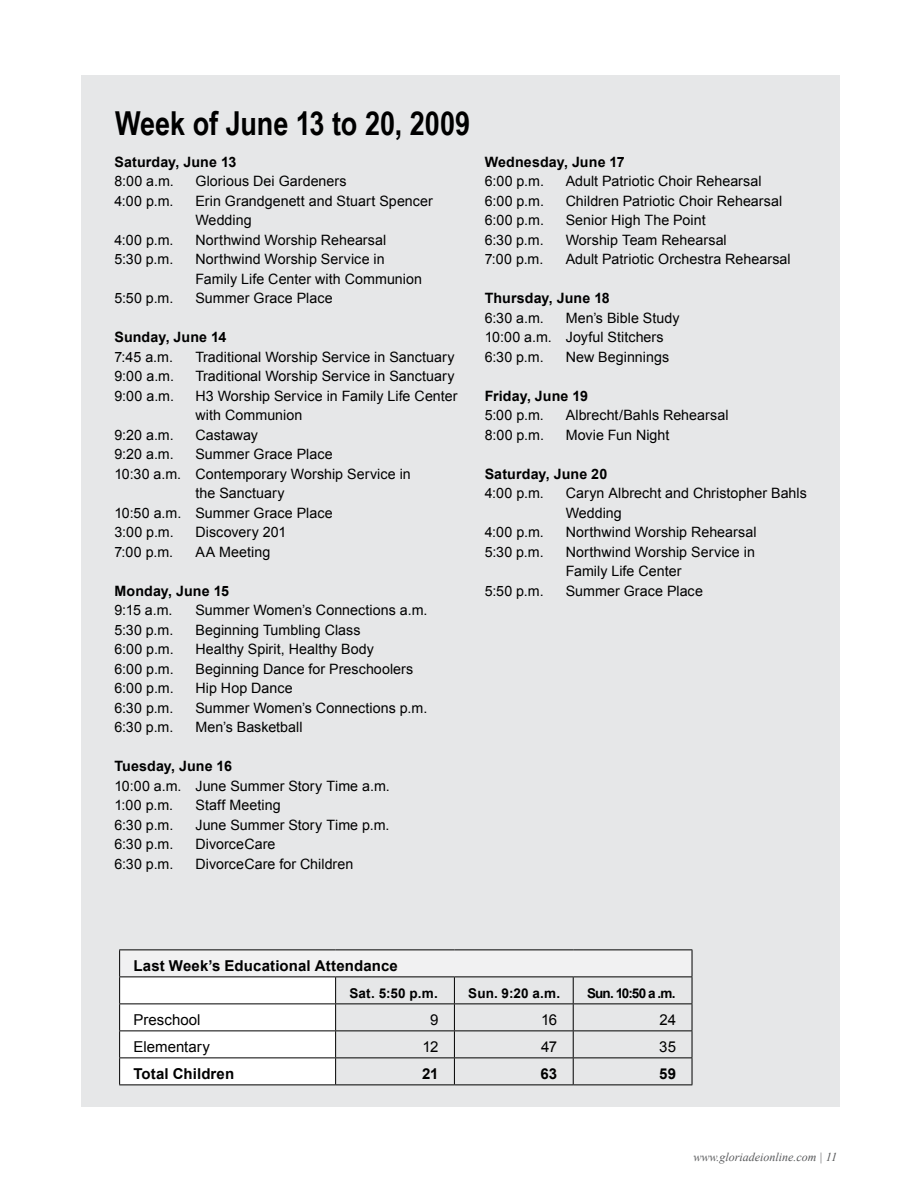
<style>
.page{position:relative;width:918px;height:1188px;background:#fff}
.page>*{position:absolute;margin:0;border:0;box-sizing:border-box;transform-origin:0 0}
.t1{font:700 33px "Arial Narrow";color:#000}
.t2{font:700 15px "Arial";letter-spacing:.005em;color:#000}
.t3{font:15px "Arial";color:#000}
.t4{font:14.25px/19.5px "Arial";letter-spacing:.005em;color:#000}
.t5{font:700 14.25px "Arial";letter-spacing:.005em;color:#000}
.t6{font:700 13.5px "Arial";letter-spacing:.01em;color:#000}
.t7{font:italic 12px "Times New Roman";color:#58595b}
</style>
<div class="page">
<div style="left:81px;top:75px;width:759px;height:1032px;background:#e6e7e8"></div>
<svg style="left:119px;top:950px;width:574px;height:135px"></svg>
<hr style="left:119px;top:1084px;width:217px;height:1px;background:#000">
<hr style="left:336px;top:1084px;width:118px;height:1px;background:#000">
<hr style="left:454px;top:1084px;width:119px;height:1px;background:#000">
<hr style="left:573px;top:1084px;width:119px;height:1px;background:#000">
<h1 class="t1" style="left:115px;top:99px;width:357px">Week of June 13 to 20, 2009</h1>
<p class="t5" style="left:114px;top:152px;width:123px">Saturday, June 13</p>
<p class="t4" style="left:114px;top:172px;width:61px">8:00 a.m.</p>
<p class="t4" style="left:195px;top:172px;width:153px">Glorious Dei Gardeners</p>
<p class="t4" style="left:114px;top:191px;width:61px">4:00 p.m.</p>
<p class="t4" style="left:195px;top:191px;width:239px">Erin Grandgenett and Stuart Spencer<br>Wedding</p>
<p class="t4" style="left:114px;top:230px;width:61px">4:00 p.m.</p>
<p class="t4" style="left:195px;top:230px;width:192px">Northwind Worship Rehearsal</p>
<p class="t4" style="left:114px;top:250px;width:60px">5:30 p.m.</p>
<p class="t4" style="left:195px;top:250px;width:228px">Northwind Worship Service in<br>Family Life Center with Communion</p>
<p class="t4" style="left:114px;top:289px;width:60px">5:50 p.m.</p>
<p class="t4" style="left:195px;top:289px;width:139px">Summer Grace Place</p>
<p class="t5" style="left:114px;top:328px;width:114px">Sunday, June 14</p>
<p class="t4" style="left:114px;top:347px;width:60px">7:45 a.m.</p>
<p class="t4" style="left:195px;top:347px;width:261px">Traditional Worship Service in Sanctuary</p>
<p class="t4" style="left:114px;top:367px;width:61px">9:00 a.m.</p>
<p class="t4" style="left:195px;top:367px;width:261px">Traditional Worship Service in Sanctuary</p>
<p class="t4" style="left:114px;top:386px;width:61px">9:00 a.m.</p>
<p class="t4" style="left:195px;top:386px;width:264px">H3 Worship Service in Family Life Center with Communion</p>
<p class="t4" style="left:114px;top:425px;width:61px">9:20 a.m.</p>
<p class="t4" style="left:195px;top:425px;width:64px">Castaway</p>
<p class="t4" style="left:114px;top:445px;width:61px">9:20 a.m.</p>
<p class="t4" style="left:195px;top:445px;width:139px">Summer Grace Place</p>
<p class="t4" style="left:114px;top:464px;width:298px">10:30 a.m. Contemporary Worship Service in</p>
<p class="t4" style="left:195px;top:484px;width:91px">the Sanctuary</p>
<p class="t4" style="left:114px;top:503px;width:220px">10:50 a.m. Summer Grace Place</p>
<p class="t4" style="left:114px;top:523px;width:61px">3:00 p.m.</p>
<p class="t4" style="left:195px;top:523px;width:92px">Discovery 201</p>
<p class="t4" style="left:114px;top:542px;width:60px">7:00 p.m.</p>
<p class="t4" style="left:195px;top:542px;width:76px">AA Meeting</p>
<p class="t5" style="left:114px;top:581px;width:116px">Monday, June 15</p>
<p class="t4" style="left:114px;top:601px;width:60px">9:15 a.m.</p>
<p class="t4" style="left:195px;top:601px;width:234px">Summer Women’s Connections a.m.</p>
<p class="t4" style="left:114px;top:620px;width:60px">5:30 p.m.</p>
<p class="t4" style="left:195px;top:620px;width:167px">Beginning Tumbling Class</p>
<p class="t4" style="left:114px;top:640px;width:61px">6:00 p.m.</p>
<p class="t4" style="left:195px;top:640px;width:180px">Healthy Spirit, Healthy Body</p>
<p class="t4" style="left:114px;top:659px;width:61px">6:00 p.m.</p>
<p class="t4" style="left:195px;top:659px;width:219px">Beginning Dance for Preschoolers</p>
<p class="t4" style="left:114px;top:679px;width:61px">6:00 p.m.</p>
<p class="t4" style="left:195px;top:679px;width:99px">Hip Hop Dance</p>
<p class="t4" style="left:114px;top:698px;width:60px">6:30 p.m.</p>
<p class="t4" style="left:195px;top:698px;width:233px">Summer Women’s Connections p.m.</p>
<p class="t4" style="left:114px;top:718px;width:60px">6:30 p.m.</p>
<p class="t4" style="left:195px;top:718px;width:109px">Men’s Basketball</p>
<p class="t5" style="left:114px;top:757px;width:119px">Tuesday, June 16</p>
<p class="t4" style="left:114px;top:776px;width:277px">10:00 a.m. June Summer Story Time a.m.<br>1:00 p.m.</p>
<p class="t4" style="left:195px;top:796px;width:87px">Staff Meeting</p>
<p class="t4" style="left:114px;top:815px;width:60px">6:30 p.m.</p>
<p class="t4" style="left:195px;top:815px;width:196px">June Summer Story Time p.m.</p>
<p class="t4" style="left:114px;top:835px;width:60px">6:30 p.m.</p>
<p class="t4" style="left:195px;top:835px;width:81px">DivorceCare</p>
<p class="t4" style="left:114px;top:854px;width:60px">6:30 p.m.</p>
<p class="t4" style="left:195px;top:854px;width:159px">DivorceCare for Children</p>
<p class="t5" style="left:485px;top:152px;width:142px">Wednesday, June 17</p>
<p class="t4" style="left:485px;top:172px;width:61px">6:00 p.m.</p>
<p class="t4" style="left:566px;top:172px;width:197px">Adult Patriotic Choir Rehearsal</p>
<p class="t4" style="left:485px;top:191px;width:61px">6:00 p.m.</p>
<p class="t4" style="left:566px;top:191px;width:218px">Children Patriotic Choir Rehearsal</p>
<p class="t4" style="left:485px;top:211px;width:61px">6:00 p.m.</p>
<p class="t4" style="left:566px;top:211px;width:141px">Senior High The Point</p>
<p class="t4" style="left:485px;top:230px;width:60px">6:30 p.m.</p>
<p class="t4" style="left:566px;top:230px;width:163px">Worship Team Rehearsal</p>
<p class="t4" style="left:485px;top:250px;width:60px">7:00 p.m.</p>
<p class="t4" style="left:566px;top:250px;width:226px">Adult Patriotic Orchestra Rehearsal</p>
<p class="t5" style="left:485px;top:289px;width:127px">Thursday, June 18</p>
<p class="t4" style="left:485px;top:308px;width:61px">6:30 a.m.</p>
<p class="t4" style="left:485px;top:308px;width:196px;text-indent:81px">Men’s Bible Study<br>10:00 a.m. Joyful Stitchers<br>6:30 p.m.</p>
<p class="t4" style="left:566px;top:347px;width:105px">New Beginnings</p>
<p class="t5" style="left:485px;top:386px;width:105px">Friday, June 19</p>
<p class="t4" style="left:485px;top:406px;width:61px">5:00 p.m.</p>
<p class="t4" style="left:566px;top:406px;width:164px">Albrecht/Bahls Rehearsal</p>
<p class="t4" style="left:485px;top:425px;width:61px">8:00 p.m.</p>
<p class="t4" style="left:566px;top:425px;width:105px">Movie Fun Night</p>
<p class="t5" style="left:485px;top:464px;width:124px">Saturday, June 20</p>
<p class="t4" style="left:485px;top:484px;width:61px">4:00 p.m.</p>
<p class="t4" style="left:566px;top:484px;width:243px">Caryn Albrecht and Christopher Bahls<br>Wedding</p>
<p class="t4" style="left:485px;top:523px;width:61px">4:00 p.m.</p>
<p class="t4" style="left:566px;top:523px;width:192px">Northwind Worship Rehearsal</p>
<p class="t4" style="left:485px;top:542px;width:60px">5:30 p.m.</p>
<p class="t4" style="left:566px;top:542px;width:191px">Northwind Worship Service in<br>Family Life Center</p>
<p class="t4" style="left:485px;top:581px;width:60px">5:50 p.m.</p>
<p class="t4" style="left:566px;top:581px;width:139px">Summer Grace Place</p>
<p class="t2" style="left:134px;top:956px;width:266px">Last Week’s Educational Attendance</p>
<p class="t6" style="left:350px;top:984px;width:90px">Sat. 5:50 p.m.</p>
<p class="t6" style="left:468px;top:984px;width:93px">Sun. 9:20 a.m.</p>
<p class="t6" style="left:587px;top:984px;width:90px">Sun. 10:50 a .m.</p>
<p class="t3" style="left:134px;top:1010px;width:69px">Preschool</p>
<p class="t3" style="left:430px;top:1010px;width:10px">9</p>
<p class="t3" style="left:541px;top:1010px;width:18px">16</p>
<p class="t3" style="left:660px;top:1010px;width:18px">24</p>
<p class="t3" style="left:134px;top:1037px;width:78px">Elementary</p>
<p class="t3" style="left:422px;top:1037px;width:18px">12</p>
<p class="t3" style="left:541px;top:1037px;width:18px">47</p>
<p class="t3" style="left:659px;top:1037px;width:18px">35</p>
<p class="t2" style="left:134px;top:1064px;width:102px">Total Children</p>
<p class="t2" style="left:422px;top:1064px;width:18px">21</p>
<p class="t2" style="left:540px;top:1064px;width:18px">63</p>
<p class="t2" style="left:659px;top:1064px;width:18px">59</p>
<p class="t7" style="left:693px;top:1148px;width:145px">www.gloriadeionline.com | 11</p>
</div>
